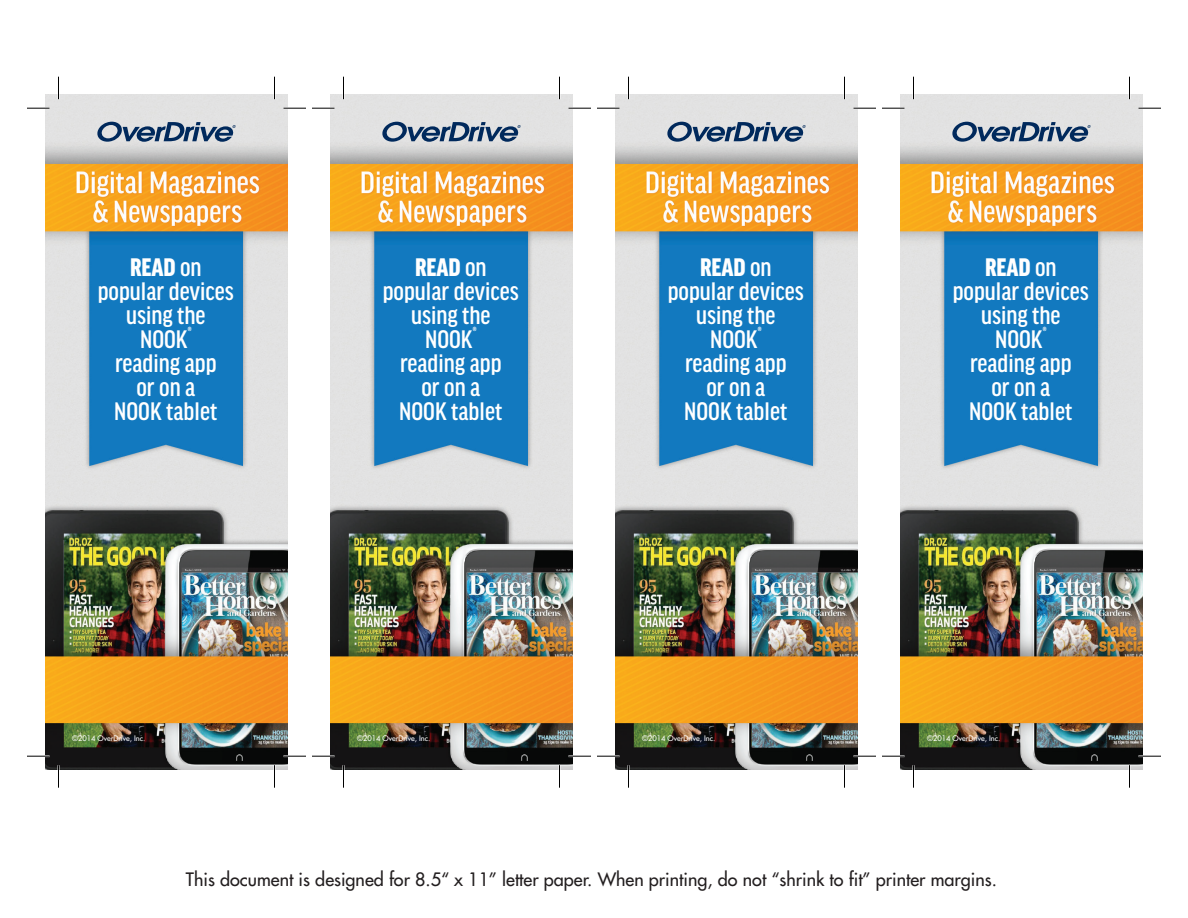
<style>
.page{position:relative;width:1188px;height:918px;background:#fff}
.page>*{position:absolute;margin:0;border:0;box-sizing:border-box;transform-origin:0 0}
.t1{font:500 condensed 27px/24px "Good Headline Pro";color:#fff;text-align:center}
.t2{font:18px "Futura";color:#231f20}
.t3{font:7.5px "Futura";color:#fff}
.s1{font-weight:900}
</style>
<div class="page">
<img style="left:45px;top:95px;width:243px;height:675px">
<svg style="left:97px;top:122px;width:139px;height:20px"></svg>
<hr style="left:27px;top:107px;width:23px;height:2px;background:#fff">
<hr style="left:284px;top:107px;width:22px;height:2px;background:#fff">
<hr style="left:27px;top:755px;width:23px;height:2px;background:#fff">
<hr style="left:284px;top:755px;width:22px;height:2px;background:#fff">
<svg style="left:27px;top:108px;width:23px;height:1px"></svg>
<svg style="left:284px;top:108px;width:22px;height:1px"></svg>
<svg style="left:27px;top:756px;width:23px;height:1px"></svg>
<svg style="left:284px;top:756px;width:22px;height:1px"></svg>
<svg style="left:58px;top:77px;width:1px;height:22px"></svg>
<svg style="left:58px;top:765px;width:1px;height:23px"></svg>
<svg style="left:274px;top:77px;width:1px;height:22px"></svg>
<svg style="left:274px;top:765px;width:1px;height:23px"></svg>
<img style="left:615px;top:95px;width:243px;height:675px">
<svg style="left:667px;top:122px;width:139px;height:20px"></svg>
<hr style="left:597px;top:107px;width:23px;height:2px;background:#fff">
<hr style="left:854px;top:107px;width:22px;height:2px;background:#fff">
<hr style="left:597px;top:755px;width:23px;height:2px;background:#fff">
<hr style="left:854px;top:755px;width:22px;height:2px;background:#fff">
<svg style="left:597px;top:108px;width:23px;height:1px"></svg>
<svg style="left:854px;top:108px;width:22px;height:1px"></svg>
<svg style="left:597px;top:756px;width:23px;height:1px"></svg>
<svg style="left:854px;top:756px;width:22px;height:1px"></svg>
<svg style="left:628px;top:77px;width:1px;height:22px"></svg>
<svg style="left:628px;top:765px;width:1px;height:23px"></svg>
<svg style="left:844px;top:77px;width:1px;height:22px"></svg>
<svg style="left:844px;top:765px;width:1px;height:23px"></svg>
<img style="left:330px;top:95px;width:243px;height:675px">
<svg style="left:382px;top:122px;width:139px;height:20px"></svg>
<hr style="left:312px;top:107px;width:22px;height:2px;background:#fff">
<hr style="left:568px;top:107px;width:23px;height:2px;background:#fff">
<hr style="left:312px;top:755px;width:22px;height:2px;background:#fff">
<hr style="left:568px;top:755px;width:23px;height:2px;background:#fff">
<svg style="left:312px;top:108px;width:22px;height:1px"></svg>
<svg style="left:568px;top:108px;width:23px;height:1px"></svg>
<svg style="left:312px;top:756px;width:22px;height:1px"></svg>
<svg style="left:568px;top:756px;width:23px;height:1px"></svg>
<svg style="left:343px;top:77px;width:1px;height:22px"></svg>
<svg style="left:343px;top:765px;width:1px;height:23px"></svg>
<svg style="left:559px;top:77px;width:1px;height:22px"></svg>
<svg style="left:559px;top:765px;width:1px;height:23px"></svg>
<img style="left:900px;top:95px;width:243px;height:675px">
<svg style="left:952px;top:122px;width:139px;height:20px"></svg>
<hr style="left:882px;top:107px;width:22px;height:2px;background:#fff">
<hr style="left:1138px;top:107px;width:23px;height:2px;background:#fff">
<hr style="left:882px;top:755px;width:22px;height:2px;background:#fff">
<hr style="left:1138px;top:755px;width:23px;height:2px;background:#fff">
<svg style="left:882px;top:108px;width:22px;height:1px"></svg>
<svg style="left:1138px;top:108px;width:23px;height:1px"></svg>
<svg style="left:882px;top:756px;width:22px;height:1px"></svg>
<svg style="left:1138px;top:756px;width:23px;height:1px"></svg>
<svg style="left:913px;top:77px;width:1px;height:22px"></svg>
<svg style="left:913px;top:765px;width:1px;height:23px"></svg>
<svg style="left:1129px;top:77px;width:1px;height:22px"></svg>
<svg style="left:1129px;top:765px;width:1px;height:23px"></svg>
<p class="t1" style="left:98px;top:255px;width:138px"><span class="s1">READ</span> on popular devices using the<br>NOOK<sup>®<br></sup>reading app<br>or on a<br>NOOK tablet</p>
<p class="t1" style="left:383px;top:255px;width:138px"><span class="s1">READ</span> on popular devices using the<br>NOOK<sup>®<br></sup>reading app<br>or on a<br>NOOK tablet</p>
<p class="t1" style="left:668px;top:255px;width:138px"><span class="s1">READ</span> on popular devices using the<br>NOOK<sup>®<br></sup>reading app<br>or on a<br>NOOK tablet</p>
<p class="t1" style="left:953px;top:255px;width:138px"><span class="s1">READ</span> on popular devices using the<br>NOOK<sup>®<br></sup>reading app<br>or on a<br>NOOK tablet</p>
<p class="t3" style="left:72px;top:734px;width:75px">©2014 OverDrive, Inc.</p>
<p class="t3" style="left:357px;top:734px;width:75px">©2014 OverDrive, Inc.</p>
<p class="t3" style="left:642px;top:734px;width:75px">©2014 OverDrive, Inc.</p>
<p class="t3" style="left:927px;top:734px;width:75px">©2014 OverDrive, Inc.</p>
<p class="t2" style="left:186px;top:868px;width:813px">This document is designed for 8.5“ x 11” letter paper. When printing, do not “shrink to fit” printer margins.</p>
</div>
